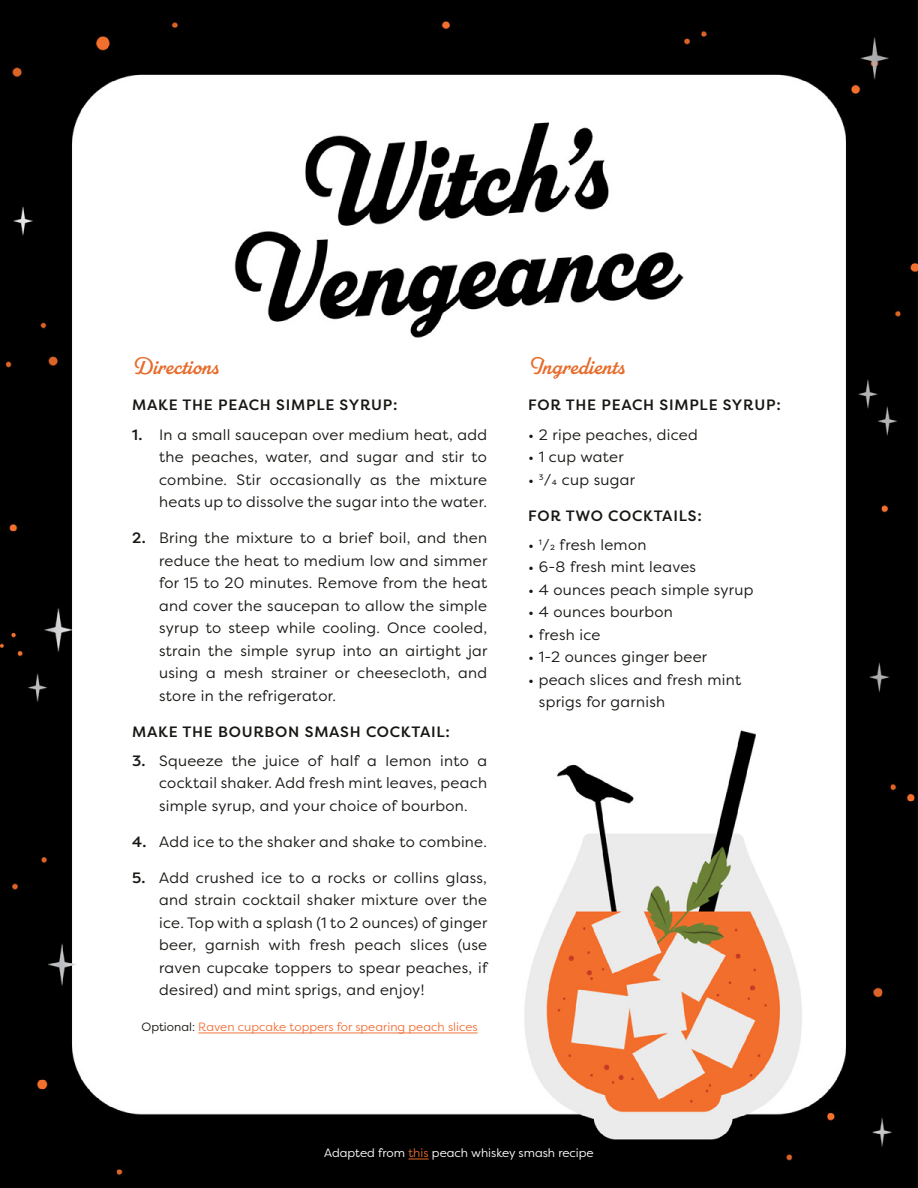
<style>
.page{position:relative;width:918px;height:1188px;background:#fff}
.page>*{position:absolute;margin:0;border:0;box-sizing:border-box;transform-origin:0 0}
.t1{font:24px "Parkside";color:#e76b2a}
.t2{font:15px/22.5px "Filson Pro";letter-spacing:.02em;color:#171714;text-align:justify}
.t3{font:500 15px "Filson Pro";letter-spacing:.05em;color:#171714}
.t4{font:12px "Filson Pro";color:#f0753d}
.t5{font:12px "Filson Pro";color:#fff}
.s1{font-weight:500}
.s2{color:#171714}
.s3{color:#e76b2a}
</style>
<div class="page">
<img style="left:0;top:0;width:918px;height:1188px">
<hr style="left:198px;top:1033px;width:280px;height:1px;background:#f0753d">
<svg style="left:408px;top:1159px;width:21px;height:1px"></svg>
<p class="t1" style="left:132px;top:352px;width:89px">Directions</p>
<p class="t3" style="left:132px;top:395px;width:267px">MAKE THE PEACH SIMPLE SYRUP:</p>
<p class="t2" style="left:159px;top:423px;width:329px;text-indent:-27px"><span class="s1">1.</span> In a small saucepan over medium heat, add the peaches, water, and sugar and stir to combine. Stir occasionally as the mixture heats up to dissolve the sugar into the water.</p>
<p class="t2" style="left:159px;top:526px;width:330px;text-indent:-27px"><span class="s1">2.</span> Bring the mixture to a brief boil, and then reduce the heat to medium low and simmer for 15 to 20 minutes. Remove from the heat and cover the saucepan to allow the simple syrup to steep while cooling. Once cooled, strain the simple syrup into an airtight jar using a mesh strainer or cheesecloth, and store in the refrigerator.</p>
<p class="t3" style="left:132px;top:721px;width:319px">MAKE THE BOURBON SMASH COCKTAIL:</p>
<p class="t2" style="left:159px;top:749px;width:329px;text-indent:-27px"><span class="s1">3.</span> Squeeze the juice of half a lemon into a cocktail shaker. Add fresh mint leaves, peach simple syrup, and your choice of bourbon.</p>
<p class="t2" style="left:132px;top:830px;width:356px"><span class="s1">4.</span> Add ice to the shaker and shake to combine.</p>
<p class="t2" style="left:159px;top:866px;width:330px;text-indent:-27px"><span class="s1">5.</span> Add crushed ice to a rocks or collins glass, and strain cocktail shaker mixture over the ice. Top with a splash (1 to 2 ounces) of ginger beer, garnish with fresh peach slices (use raven cupcake toppers to spear peaches, if desired) and mint sprigs, and enjoy!</p>
<p class="t4" style="left:142px;top:1019px;width:338px"><span class="s2">Optional:</span> Raven cupcake toppers for spearing peach slices</p>
<p class="t1" style="left:528px;top:352px;width:99px">Ingredients</p>
<p class="t3" style="left:528px;top:395px;width:254px">FOR THE PEACH SIMPLE SYRUP:</p>
<p class="t2" style="left:528px;top:423px;width:171px">• 2 ripe peaches, diced</p>
<p class="t2" style="left:528px;top:445px;width:97px">• 1 cup water</p>
<p class="t2" style="left:528px;top:468px;width:108px">• 3/4 cup sugar</p>
<p class="t3" style="left:528px;top:505px;width:175px">FOR TWO COCKTAILS:</p>
<p class="t2" style="left:528px;top:533px;width:120px">• 1/2 fresh lemon</p>
<p class="t2" style="left:528px;top:556px;width:169px">• 6-8 fresh mint leaves</p>
<p class="t2" style="left:528px;top:578px;width:227px">• 4 ounces peach simple syrup</p>
<p class="t2" style="left:528px;top:601px;width:146px">• 4 ounces bourbon</p>
<p class="t2" style="left:528px;top:623px;width:74px">• fresh ice</p>
<p class="t2" style="left:528px;top:646px;width:181px">• 1-2 ounces ginger beer</p>
<p class="t2" style="left:539px;top:668px;width:204px;text-indent:-11px">• peach slices and fresh mint sprigs for garnish</p>
<p class="t5" style="left:324px;top:1145px;width:271px">Adapted from <span class="s3">this</span> peach whiskey smash recipe</p>
</div>
